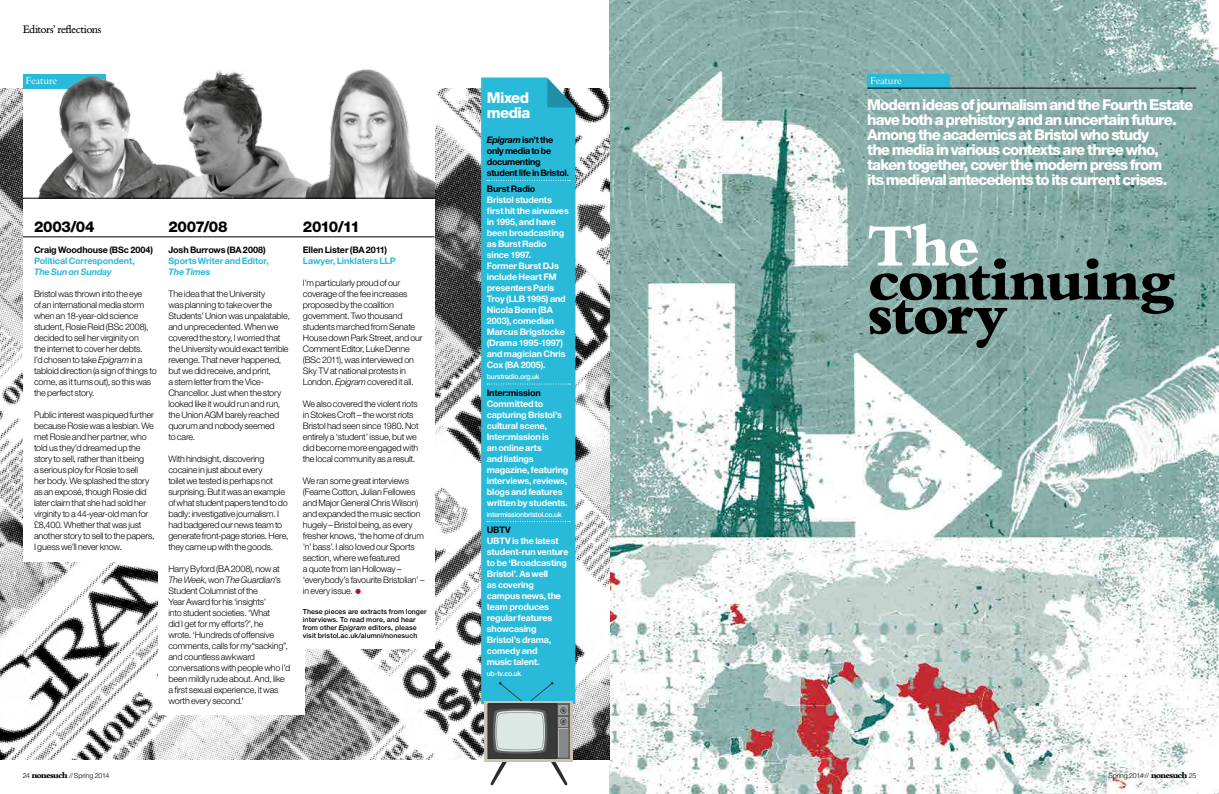
<style>
.page{position:relative;width:1219px;height:794px;background:#fff}
.page>*{position:absolute;margin:0;border:0;box-sizing:border-box;transform-origin:0 0}
.t1{font:800 62.4px "Bembo";letter-spacing:-.04em;color:#000}
.t2{font:800 62.4px "Bembo";color:#fff}
.t3{font:21px "Bembo";color:#c10525}
.t4{font:800 15px/15px "Helvetica Neue";letter-spacing:-.055em;color:#fff}
.t5{font:800 15px "Helvetica Neue";letter-spacing:-.02em;color:#000}
.t6{font:800 15px/15px "Helvetica Neue";letter-spacing:-.035em;color:#fff}
.t7{font:500 12px "Bembo";letter-spacing:-.04em;color:#000}
.t8{font:11px "Bembo";letter-spacing:-.01em;color:#fff}
.t9{font:300 9px/11px "Helvetica Neue";letter-spacing:-.02em;color:#000}
.t10{font:700 9px/11px "Helvetica Neue";letter-spacing:-.015em;color:#fff}
.t11{font:700 9px/11px "Helvetica Neue";letter-spacing:-.015em;color:#000}
.t12{font:700 9px "Helvetica Neue";letter-spacing:-.01em;color:#29bada}
.t13{font:italic 700 9px "Helvetica Neue";letter-spacing:-.02em;color:#29bada}
.t14{font:500 7px/8px "Helvetica Neue";letter-spacing:.01em;color:#000}
.t15{font:500 7px "Helvetica Neue";letter-spacing:-.025em;color:#fff}
.t16{font:300 7px "Helvetica Neue";letter-spacing:-.005em;color:#000}
.s1{font-style:italic}
.s2{font-family:"Bembo";font-weight:800;font-size:9px}
</style>
<div class="page">
<img style="left:609px;top:0;width:610px;height:794px">
<img style="left:0;top:88px;width:609px;height:671px">
<div style="left:158px;top:88px;width:147px;height:627px;background:#fff"></div>
<div style="left:293px;top:88px;width:141px;height:561px;background:#fff"></div>
<div style="left:23px;top:77px;width:411px;height:484px;background:#fff"></div>
<div style="left:23px;top:74px;width:82px;height:14px;background:#29bada"></div>
<hr style="left:23px;top:237px;width:411px;height:1px;background:#000">
<div style="left:481px;top:77px;width:94px;height:627px;background:#29bada"></div>
<svg style="left:547px;top:77px;width:28px;height:30px"></svg>
<svg style="left:487px;top:180px;width:83px;height:1px"></svg>
<svg style="left:487px;top:383px;width:83px;height:1px"></svg>
<svg style="left:487px;top:521px;width:83px;height:1px"></svg>
<img style="left:28px;top:74px;width:100px;height:124px">
<img style="left:128px;top:69px;width:171px;height:129px">
<img style="left:299px;top:69px;width:135px;height:129px">
<div style="left:867px;top:74px;width:83px;height:14px;background:#29bada"></div>
<hr style="left:867px;top:88px;width:329px;height:1px;background:#000">
<hr style="left:23px;top:198px;width:411px;height:1px;background:#000">
<div style="left:485px;top:701px;width:88px;height:61px;background:#c9c2b3"></div>
<svg style="left:568px;top:703px;width:2px;height:56px"></svg>
<svg style="left:487px;top:682px;width:81px;height:103px"></svg>
<h3 class="t7" style="left:23px;top:22px;width:80px">Editors’ reflections</h3>
<p class="t8" style="left:26px;top:74px;width:33px">Feature</p>
<h3 class="t5" style="left:34px;top:218px;width:62px">2003/04</h3>
<h3 class="t5" style="left:168px;top:218px;width:61px">2007/08</h3>
<h3 class="t5" style="left:303px;top:218px;width:59px">2010/11</h3>
<p class="t11" style="left:34px;top:244px;width:120px">Craig Woodhouse (BSc 2004)</p>
<p class="t12" style="left:34px;top:255px;width:102px">Political Correspondent,</p>
<p class="t13" style="left:34px;top:266px;width:79px">The Sun on Sunday</p>
<p class="t9" style="left:34px;top:288px;width:124px">Bristol was thrown into the eye<br>of an international media storm when an 18-year-old science student, Rosie Reid (BSc 2008), decided to sell her virginity on<br>the internet to cover her debts.<br>I’d chosen to take <span class="s1">Epigram</span> in a tabloid direction (a sign of things to come, as it turns out), so this was the perfect story.</p>
<p class="t9" style="left:34px;top:409px;width:122px">Public interest was piqued further because Rosie was a lesbian. We met Rosie and her partner, who told us they’d dreamed up the story to sell, rather than it being<br>a serious ploy for Rosie to sell<br>her body. We splashed the story as an exposé, though Rosie did later claim that she had sold her virginity to a 44-year-old man for £8,400. Whether that was just another story to sell to the papers,<br>I guess we’ll never know.</p>
<p class="t11" style="left:168px;top:244px;width:99px">Josh Burrows (BA 2008)</p>
<p class="t12" style="left:168px;top:255px;width:102px">Sports Writer and Editor,</p>
<p class="t13" style="left:168px;top:266px;width:44px">The Times</p>
<p class="t9" style="left:168px;top:288px;width:123px">The idea that the University<br>was planning to take over the<br>Students’ Union was unpalatable, and unprecedented. When we covered the story, I worried that the University would exact terrible revenge. That never happened, but we did receive, and print,<br>a stern letter from the Vice-<br>Chancellor. Just when the story looked like it would run and run, the Union AGM barely reached quorum and nobody seemed<br>to care.</p>
<p class="t9" style="left:168px;top:453px;width:122px">With hindsight, discovering cocaine in just about every<br>toilet we tested is perhaps not surprising. But it was an example of what student papers tend to do badly: investigative journalism. I had badgered our news team to generate front-page stories. Here, they came up with the goods.</p>
<p class="t9" style="left:168px;top:563px;width:123px">Harry Byford (BA 2008), now at<br><span class="s1">The Week</span>, won <span class="s1">The Guardian</span>’s<br>Student Columnist of the<br>Year Award for his ‘insights’<br>into student societies. ‘What<br>did I get for my efforts?’, he<br>wrote. ‘Hundreds of offensive comments, calls for my“sacking”, and countless awkward conversations with people who I’d been mildly rude about. And, like a first sexual experience, it was worth every second.’</p>
<p class="t11" style="left:303px;top:244px;width:86px">Ellen Lister (BA 2011)</p>
<p class="t12" style="left:303px;top:255px;width:94px">Lawyer, Linklaters LLP</p>
<p class="t9" style="left:303px;top:277px;width:121px">I’m particularly proud of our coverage of the fee increases proposed by the coalition government. Two thousand students marched from Senate<br>House down Park Street, and our<br>Comment Editor, Luke Denne (BSc 2011), was interviewed on<br>Sky TV at national protests in<br>London. <span class="s1">Epigram</span> covered it all.</p>
<p class="t9" style="left:303px;top:398px;width:117px">We also covered the violent riots in Stokes Croft – the worst riots<br>Bristol had seen since 1980. Not entirely a ‘student’ issue, but we did become more engaged with the local community as a result.</p>
<p class="t9" style="left:303px;top:475px;width:123px">We ran some great interviews (Fearne Cotton, Julian Fellowes and Major General Chris Wilson) and expanded the music section hugely – Bristol being, as every fresher knows, ‘the home of drum ’n’ bass’. I also loved our Sports section, where we featured<br>a quote from Ian Holloway – ‘everybody’s favourite Bristolian’ – in every issue.</p>
<h2 class="t3" style="left:354px;top:579px;width:9px">•</h2>
<p class="t14" style="left:303px;top:607px;width:125px">These pieces are extracts from longer interviews. To read more, and hear from other <span class="s1">Epigram</span> editors, please visit bristol.ac.uk/alumni/nonesuch</p>
<h3 class="t6" style="left:487px;top:90px;width:45px">Mixed media</h3>
<p class="t11" style="left:487px;top:134px;width:84px"><span class="s1">Epigram</span> isn’t the only media to be documenting student life in Bristol.</p>
<p class="t11" style="left:487px;top:183px;width:50px">Burst Radio</p>
<p class="t10" style="left:487px;top:194px;width:84px">Bristol students first hit the airwaves in 1995, and have been broadcasting as Burst Radio since 1997.<br>Former Burst DJs include Heart FM presenters Paris<br>Troy (LLB 1995) and<br>Nicola Bonn (BA<br>2003), comedian<br>Marcus Brigstocke (Drama 1995-1997) and magician Chris<br>Cox (BA 2005).</p>
<p class="t15" style="left:487px;top:373px;width:54px">burstradio.org.uk</p>
<p class="t11" style="left:487px;top:387px;width:55px">Inter:mission</p>
<p class="t10" style="left:487px;top:398px;width:83px">Committed to capturing Bristol’s cultural scene,<br>Inter:mission is<br>an online arts<br>and listings magazine, featuring interviews, reviews, blogs and features written by students.</p>
<p class="t15" style="left:487px;top:510px;width:76px">intermissionbristol.co.uk</p>
<p class="t11" style="left:487px;top:524px;width:25px">UBTV</p>
<p class="t10" style="left:487px;top:535px;width:83px">UBTV is the latest student-run venture to be ‘Broadcasting<br>Bristol’. As well<br>as covering campus news, the team produces regular features showcasing<br>Bristol’s drama, comedy and<br>music talent.</p>
<p class="t15" style="left:487px;top:670px;width:36px">ub-tv.co.uk</p>
<p class="t8" style="left:870px;top:74px;width:33px">Feature</p>
<p class="t4" style="left:867px;top:97px;width:328px">Modern ideas of journalism and the Fourth Estate have both a prehistory and an uncertain future.<br>Among the academics at Bristol who study<br>the media in various contexts are three who, taken together, cover the modern press from<br>its medieval antecedents to its current crises.</p>
<h1 class="t2" style="left:867px;top:211px;width:115px">The</h1>
<h1 class="t1" style="left:867px;top:245px;width:310px">continuing</h1>
<h1 class="t1" style="left:867px;top:279px;width:142px">story</h1>
<p class="t16" style="left:23px;top:771px;width:88px">24 <span class="s2">nonesuch</span> // Spring 2014</p>
<p class="t16" style="left:1108px;top:771px;width:89px">Spring 2014 // <span class="s2">nonesuch</span> 25</p>
</div>
